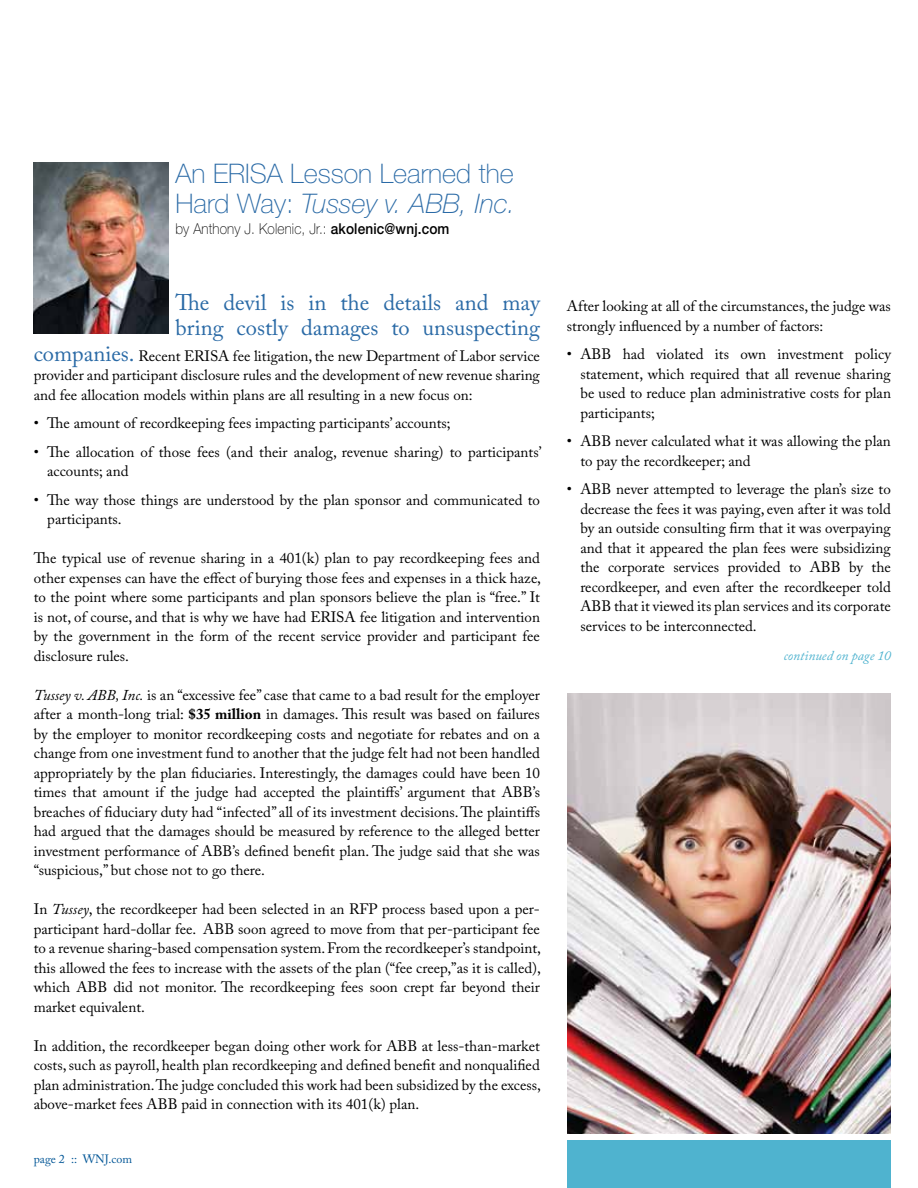
<style>
.page{position:relative;width:918px;height:1188px;background:#fff}
.page>*{position:absolute;margin:0;border:0;box-sizing:border-box;transform-origin:0 0}
.t1{font:100 27px/30px "Helvetica Neue";color:#2a6aa6}
.t2{font:22.5px/25.5px "Adobe Caslon Pro";color:#2a6aa6}
.t3{font:15px/19.5px "Adobe Caslon Pro";color:#000;text-align:justify}
.t4{font:100 15px "Helvetica Neue";letter-spacing:.01em;color:#000;scale:.91 1}
.t5{font:italic 13.5px "Adobe Caslon Pro";color:#4fb3cf}
.t6{font:12px "Adobe Caslon Pro";color:#005596}
.s1{font-style:italic}
.s2{font-weight:500}
.s3{font-size:22.5px;color:#2a6aa6}
.s4{font-weight:700}
</style>
<div class="page">
<img style="left:34px;top:162px;width:135px;height:172px">
<img style="left:567px;top:693px;width:324px;height:440px">
<div style="left:567px;top:1140px;width:324px;height:48px;background:#4fb3cf"></div>
<h1 class="t1" style="left:176px;top:159px;width:341px">An ERISA Lesson Learned the<br>Hard Way: <span class="s1">Tussey v. ABB, Inc.</span></h1>
<p class="t4" style="left:176px;top:220px;width:303px">by Anthony J. Kolenic, Jr.: <span class="s2">akolenic@wnj.com</span></p>
<h2 class="t2" style="left:176px;top:289px;width:366px">The devil is in the details and may bring costly damages to unsuspecting</h2>
<p class="t3" style="left:34px;top:346px;width:508px"><span class="s3">companies.</span> Recent ERISA fee litigation, the new Department of Labor service provider and participant disclosure rules and the development of new revenue sharing and fee allocation models within plans are all resulting in a new focus on:</p>
<p class="t3" style="left:34px;top:413px;width:418px">• The amount of recordkeeping fees impacting participants’ accounts;</p>
<p class="t3" style="left:47px;top:442px;width:496px;text-indent:-14px">• The allocation of those fees (and their analog, revenue sharing) to participants’ accounts; and</p>
<p class="t3" style="left:47px;top:490px;width:494px;text-indent:-14px">• The way those things are understood by the plan sponsor and communicated to participants.</p>
<p class="t3" style="left:34px;top:548px;width:509px">The typical use of revenue sharing in a 401(k) plan to pay recordkeeping fees and other expenses can have the effect of burying those fees and expenses in a thick haze, to the point where some participants and plan sponsors believe the plan is “free.” It is not, of course, and that is why we have had ERISA fee litigation and intervention by the government in the form of the recent service provider and participant fee disclosure rules.</p>
<p class="t3" style="left:34px;top:685px;width:508px"><span class="s1">Tussey v. ABB, Inc.</span> is an “excessive fee” case that came to a bad result for the employer after a month-long trial: <span class="s4">$35 million</span> in damages. This result was based on failures by the employer to monitor recordkeeping costs and negotiate for rebates and on a change from one investment fund to another that the judge felt had not been handled appropriately by the plan fiduciaries. Interestingly, the damages could have been 10 times that amount if the judge had accepted the plaintiffs’ argument that ABB’s breaches of fiduciary duty had “infected” all of its investment decisions. The plaintiffs had argued that the damages should be measured by reference to the alleged better investment performance of ABB’s defined benefit plan. The judge said that she was “suspicious,” but chose not to go there.</p>
<p class="t3" style="left:34px;top:899px;width:509px">In <span class="s1">Tussey</span>, the recordkeeper had been selected in an RFP process based upon a per&shy;participant hard-dollar fee. ABB soon agreed to move from that per-participant fee to a revenue sharing-based compensation system. From the recordkeeper’s standpoint, this allowed the fees to increase with the assets of the plan (“fee creep,”as it is called), which ABB did not monitor. The recordkeeping fees soon crept far beyond their market equivalent.</p>
<p class="t3" style="left:34px;top:1036px;width:509px">In addition, the recordkeeper began doing other work for ABB at less-than-market costs, such as payroll, health plan recordkeeping and defined benefit and nonqualified plan administration. The judge concluded this work had been subsidized by the excess, above-market fees ABB paid in connection with its 401(k) plan.</p>
<p class="t6" style="left:34px;top:1152px;width:100px">page 2 :: WNJ.com</p>
<p class="t3" style="left:567px;top:296px;width:325px">After looking at all of the circumstances, the judge was strongly influenced by a number of factors:</p>
<p class="t3" style="left:580px;top:344px;width:312px;text-indent:-14px">• ABB had violated its own investment policy statement, which required that all revenue sharing be used to reduce plan administrative costs for plan participants;</p>
<p class="t3" style="left:580px;top:431px;width:312px;text-indent:-13px">• ABB never calculated what it was allowing the plan to pay the recordkeeper; and</p>
<p class="t3" style="left:580px;top:479px;width:312px;text-indent:-13px">• ABB never attempted to leverage the plan’s size to decrease the fees it was paying, even after it was told by an outside consulting firm that it was overpaying and that it appeared the plan fees were subsidizing the corporate services provided to ABB by the recordkeeper, and even after the recordkeeper told ABB that it viewed its plan services and its corporate services to be interconnected.</p>
<p class="t5" style="left:784px;top:648px;width:109px">continued on page 10</p>
</div>
